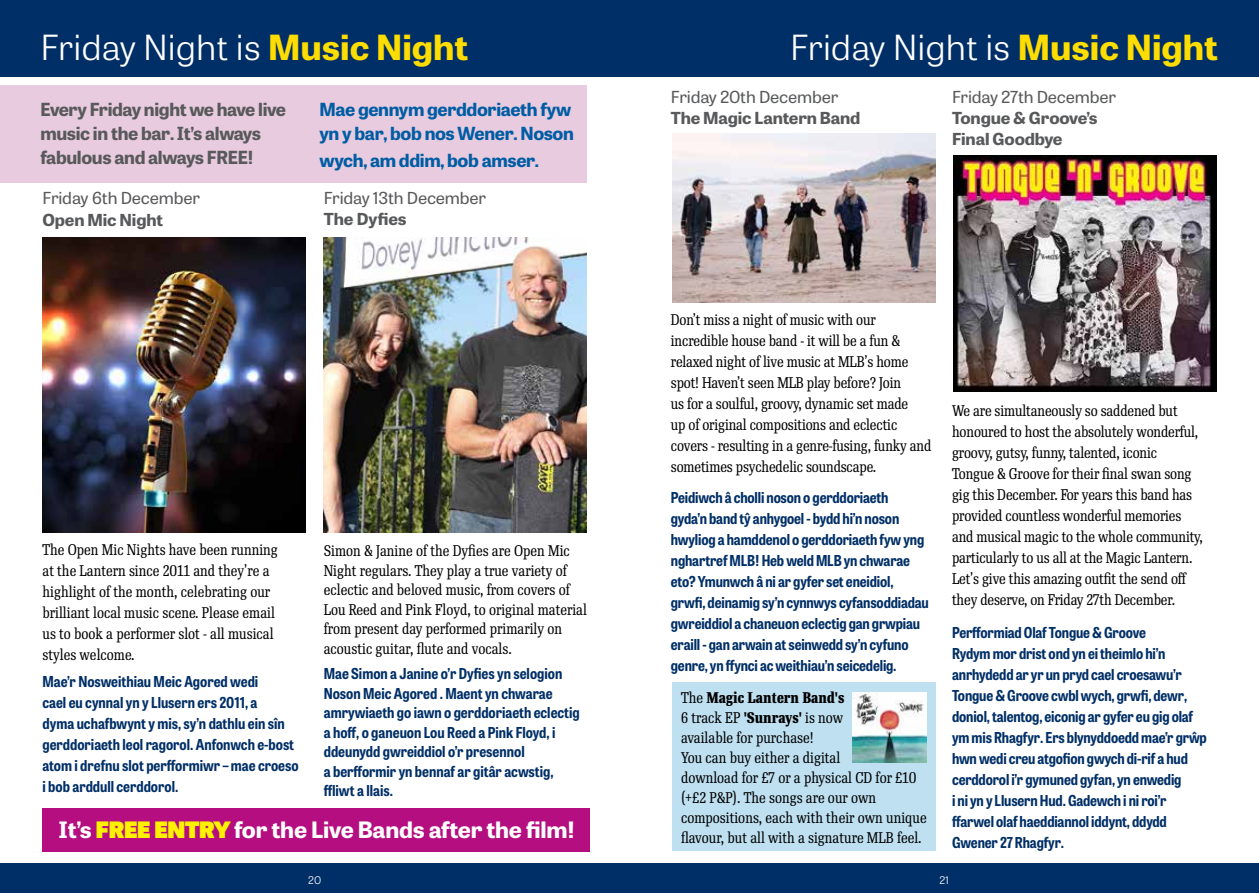
<style>
.page{position:relative;width:1259px;height:893px;background:#fff}
.page>*{position:absolute;margin:0;border:0;box-sizing:border-box;transform-origin:0 0}
.t1{font:300 34.5px "Tablet Gothic Wide";color:#fff}
.t2{font:700 22.5px "Tablet Gothic Wide";letter-spacing:-.01em;color:#fff}
.t3{font:700 18px/24px "Tablet Gothic Wide";letter-spacing:-.02em;color:#58595b}
.t4{font:700 18px/24px "Tablet Gothic Wide";letter-spacing:-.02em;color:#005da4}
.t5{font:16.5px "Tablet Gothic Wide";letter-spacing:-.01em;color:#58595b}
.t6{font:700 16.5px/21px "Tablet Gothic Wide";letter-spacing:-.01em;color:#58595b}
.t7{font:15px/21px "Re Public Cond";letter-spacing:-.01em;color:#000}
.t8{font:700 semi-condensed 15px/21px "Tablet Gothic";letter-spacing:-.01em;color:#002f67}
.t9{font:300 10.5px "Tablet Gothic Wide";color:#fff}
.s1{font-weight:700;color:#fd0}
.s2{font-weight:800;color:#fff200}
.s3{font-weight:700}
</style>
<div class="page">
<div style="left:0;top:86px;width:587px;height:97px;background:#e8cbdf"></div>
<div style="left:0;top:863px;width:642px;height:30px;background:#002f67"></div>
<div style="left:0;top:0;width:642px;height:77px;background:#002f67"></div>
<img style="left:43px;top:237px;width:263px;height:296px">
<img style="left:324px;top:237px;width:263px;height:296px">
<div style="left:615px;top:863px;width:644px;height:30px;background:#002f67"></div>
<div style="left:615px;top:0;width:644px;height:77px;background:#002f67"></div>
<img style="left:672px;top:134px;width:263px;height:168px">
<img style="left:953px;top:155px;width:263px;height:237px">
<div style="left:43px;top:808px;width:546px;height:44px;background:#b40e80"></div>
<div style="left:672px;top:682px;width:263px;height:168px;background:#bee0f1"></div>
<img style="left:853px;top:692px;width:73px;height:71px">
<h1 class="t1" style="left:40px;top:22px;width:429px">Friday Night is <span class="s1">Music Night</span></h1>
<p class="t3" style="left:40px;top:96px;width:247px">Every Friday night we have live music in the bar. It’s always fabulous and always FREE!</p>
<p class="t4" style="left:319px;top:96px;width:256px">Mae gennym gerddoriaeth fyw yn y bar, bob nos Wener. Noson</p>
<p class="t4" style="left:319px;top:147px;width:221px">wych, am ddim, bob amser.</p>
<p class="t5" style="left:43px;top:186px;width:159px">Friday 6th December</p>
<p class="t6" style="left:43px;top:209px;width:122px">Open Mic Night</p>
<p class="t5" style="left:324px;top:186px;width:164px">Friday 13th December</p>
<p class="t6" style="left:324px;top:207px;width:84px">The Dyfies</p>
<p class="t7" style="left:43px;top:539px;width:237px">The Open Mic Nights have been running at the Lantern since 2011 and they’re a highlight of the month, celebrating our brilliant local music scene. Please email us to book a performer slot - all musical styles welcome.</p>
<p class="t8" style="left:43px;top:670px;width:258px">Mae’r Nosweithiau Meic Agored wedi<br>cael eu cynnal yn y Llusern ers 2011, a<br>dyma uchafbwynt y mis, sy’n dathlu ein sîn gerddoriaeth leol ragorol. Anfonwch e-bost atom i drefnu slot perfformiwr – mae croeso i bob arddull cerddorol.</p>
<p class="t7" style="left:324px;top:542px;width:265px;line-height:19.5px">Simon &amp; Janine of the Dyfies are Open Mic Night regulars. They play a true variety of eclectic and beloved music, from covers of Lou Reed and Pink Floyd, to original material from present day performed primarily on acoustic guitar, flute and vocals.</p>
<p class="t8" style="left:324px;top:663px;width:257px;line-height:19.5px">Mae Simon a Janine o’r Dyfies yn selogion Noson Meic Agored . Maent yn chwarae amrywiaeth go iawn o gerddoriaeth eclectig a hoff, o ganeuon Lou Reed a Pink Floyd, i ddeunydd gwreiddiol o’r presennol<br>a berfformir yn bennaf ar gitâr acwstig, ffliwt a llais.</p>
<h2 class="t2" style="left:59px;top:812px;width:518px">It’s <span class="s2">FREE ENTRY</span> for the Live Bands after the film!</h2>
<p class="t9" style="left:308px;top:873px;width:14px">20</p>
<h1 class="t1" style="left:790px;top:22px;width:429px">Friday Night is <span class="s1">Music Night</span></h1>
<p class="t5" style="left:671px;top:84px;width:169px">Friday 20th December</p>
<p class="t6" style="left:671px;top:106px;width:191px">The Magic Lantern Band</p>
<p class="t5" style="left:952px;top:84px;width:165px">Friday 27th December</p>
<p class="t6" style="left:952px;top:106px;width:147px">Tongue &amp; Groove’s<br>Final Goodbye</p>
<p class="t7" style="left:671px;top:309px;width:262px">Don’t miss a night of music with our incredible house band - it will be a fun &amp; relaxed night of live music at MLB’s home spot! Haven’t seen MLB play before? Join<br>us for a soulful, groovy, dynamic set made<br>up of original compositions and eclectic covers - resulting in a genre-fusing, funky and sometimes psychedelic soundscape.</p>
<p class="t8" style="left:671px;top:486px;width:259px">Peidiwch â cholli noson o gerddoriaeth<br>gyda’n band tŷ anhygoel - bydd hi’n noson hwyliog a hamddenol o gerddoriaeth fyw yng nghartref MLB! Heb weld MLB yn chwarae eto? Ymunwch â ni ar gyfer set eneidiol, grwfi, deinamig sy’n cynnwys cyfansoddiadau gwreiddiol a chaneuon eclectig gan grwpiau eraill - gan arwain at seinwedd sy’n cyfuno genre, yn ffynci ac weithiau’n seicedelig.</p>
<p class="t7" style="left:681px;top:687px;width:247px;line-height:20.1px">The <span class="s3">Magic Lantern Band's<br></span>6 track EP <span class="s3">'Sunrays'</span> is now<br>available for purchase!<br>You can buy either a digital<br>download for £7 or a physical CD for £10 (+£2 P&amp;P). The songs are our own compositions, each with their own unique flavour, but all with a signature MLB feel.</p>
<p class="t7" style="left:952px;top:401px;width:252px">We are simultaneously so saddened but honoured to host the absolutely wonderful, groovy, gutsy, funny, talented, iconic Tongue &amp; Groove for their final swan song gig this December. For years this band has provided countless wonderful memories and musical magic to the whole community, particularly to us all at the Magic Lantern.<br>Let’s give this amazing outfit the send off they deserve, on Friday 27th December.</p>
<p class="t8" style="left:952px;top:621px;width:256px">Perfformiad Olaf Tongue &amp; Groove<br>Rydym mor drist ond yn ei theimlo hi’n anrhydedd ar yr un pryd cael croesawu’r Tongue &amp; Groove cwbl wych, grwfi, dewr, doniol, talentog, eiconig ar gyfer eu gig olaf ym mis Rhagfyr. Ers blynyddoedd mae’r grŵp hwn wedi creu atgofion gwych di-rif a hud cerddorol i’r gymuned gyfan, yn enwedig<br>i ni yn y Llusern Hud. Gadewch i ni roi’r ffarwel olaf haeddiannol iddynt, ddydd Gwener 27 Rhagfyr.</p>
<p class="t9" style="left:939px;top:873px;width:11px">21</p>
</div>
